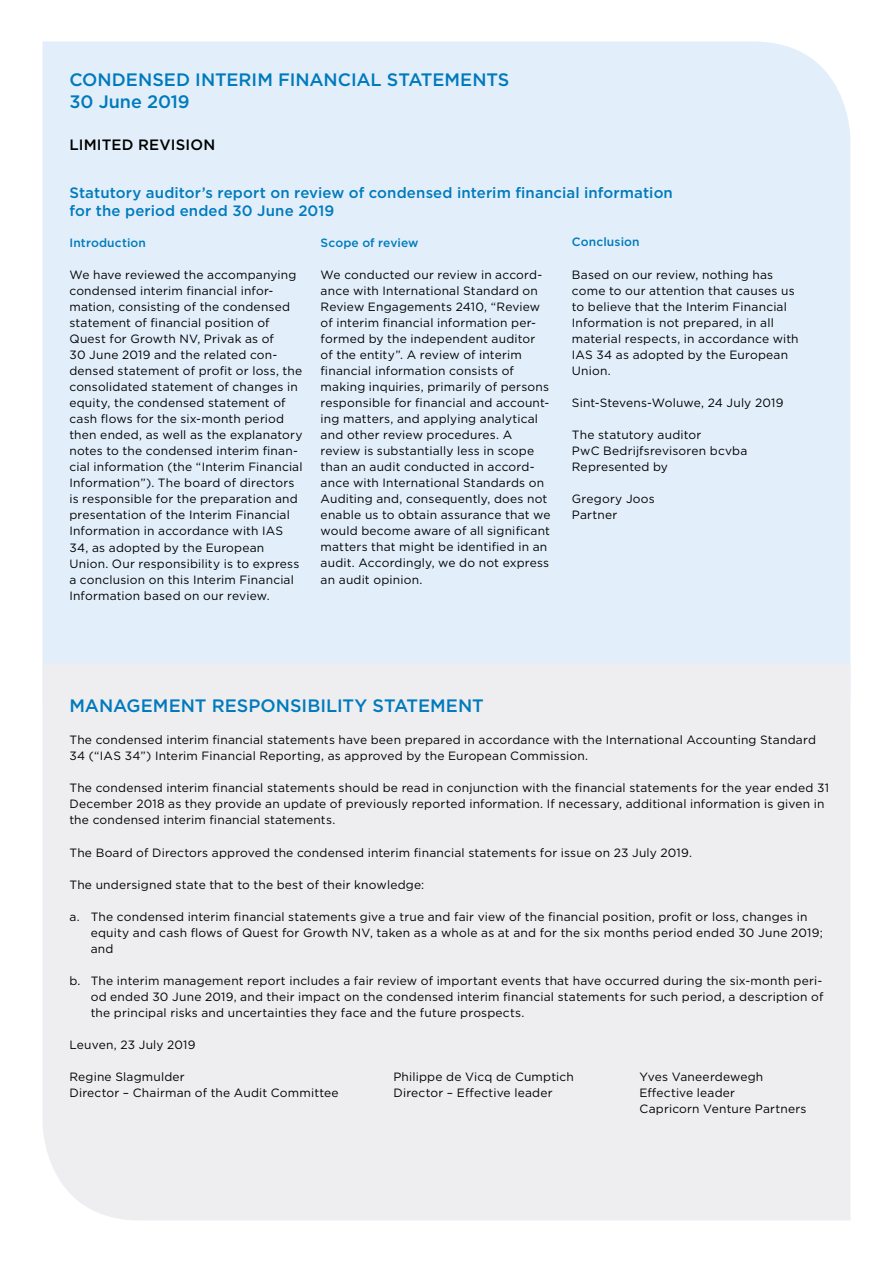
<style>
.page{position:relative;width:893px;height:1263px;background:#fff}
.page>*{position:absolute;margin:0;border:0;box-sizing:border-box;transform-origin:0 0}
.t1{font:500 18px/21.6px "Gotham";color:#007abc}
.t2{font:500 15px/18px "Gotham";letter-spacing:.01em;color:#007abc}
.t3{font:500 15px "Gotham";letter-spacing:.015em;color:#000}
.t4{font:12px/16px "Gotham";letter-spacing:.015em;color:#000}
.t5{font:500 12px "Gotham";letter-spacing:.01em;color:#007abc}
</style>
<div class="page">
<div style="left:43px;top:41px;width:807px;height:622px;background:#e2effa"></div>
<div style="left:43px;top:663px;width:807px;height:557px;background:#eeeef1"></div>
<h1 class="t1" style="left:69px;top:69px;width:442px">CONDENSED INTERIM FINANCIAL STATEMENTS<br>30 June 2019</h1>
<p class="t3" style="left:69px;top:135px;width:147px">LIMITED REVISION</p>
<p class="t2" style="left:69px;top:184px;width:605px">Statutory auditor’s report on review of condensed interim financial information for the period ended 30 June 2019</p>
<p class="t5" style="left:69px;top:235px;width:78px">Introduction</p>
<p class="t4" style="left:69px;top:266px;width:235px">We have reviewed the accompanying condensed interim financial infor&shy;mation, consisting of the condensed statement of financial position of Quest for Growth NV, Privak as of<br>30 June 2019 and the related con&shy;densed statement of profit or loss, the consolidated statement of changes in equity, the condensed statement of cash flows for the six-month period then ended, as well as the explanatory notes to the condensed interim finan&shy;cial information (the “Interim Financial Information”). The board of directors is responsible for the preparation and presentation of the Interim Financial Information in accordance with IAS 34, as adopted by the European Union. Our responsibility is to express a conclusion on this Interim Financial Information based on our review.</p>
<p class="t5" style="left:572px;top:234px;width:69px">Conclusion</p>
<p class="t4" style="left:572px;top:266px;width:228px">Based on our review, nothing has come to our attention that causes us to believe that the Interim Financial<br>Information is not prepared, in all material respects, in accordance with<br>IAS 34 as adopted by the European<br>Union.</p>
<p class="t4" style="left:572px;top:394px;width:213px">Sint-Stevens-Woluwe, 24 July 2019</p>
<p class="t4" style="left:572px;top:426px;width:177px">The statutory auditor<br>PwC Bedrijfsrevisoren bcvba<br>Represented by</p>
<p class="t4" style="left:572px;top:491px;width:84px">Gregory Joos<br>Partner</p>
<p class="t5" style="left:321px;top:234px;width:99px">Scope of review</p>
<p class="t4" style="left:321px;top:266px;width:231px">We conducted our review in accord&shy;ance with International Standard on Review Engagements 2410, “Review of interim financial information per&shy;formed by the independent auditor of the entity”. A review of interim financial information consists of making inquiries, primarily of persons responsible for financial and account&shy;ing matters, and applying analytical and other review procedures. A review is substantially less in scope than an audit conducted in accord&shy;ance with International Standards on Auditing and, consequently, does not enable us to obtain assurance that we would become aware of all significant matters that might be identified in an audit. Accordingly, we do not express an audit opinion.</p>
<h1 class="t1" style="left:69px;top:695px;width:416px">MANAGEMENT RESPONSIBILITY STATEMENT</h1>
<p class="t4" style="left:69px;top:732px;width:748px">The condensed interim financial statements have been prepared in accordance with the International Accounting Standard<br>34 (“IAS 34”) Interim Financial Reporting, as approved by the European Commission.</p>
<p class="t4" style="left:69px;top:780px;width:761px">The condensed interim financial statements should be read in conjunction with the financial statements for the year ended 31<br>December 2018 as they provide an update of previously reported information. If necessary, additional information is given in the condensed interim financial statements.</p>
<p class="t4" style="left:69px;top:844px;width:624px">The Board of Directors approved the condensed interim financial statements for issue on 23 July 2019.</p>
<p class="t4" style="left:69px;top:876px;width:356px">The undersigned state that to the best of their knowledge:</p>
<p class="t4" style="left:91px;top:908px;width:734px;text-indent:-21px">a. The condensed interim financial statements give a true and fair view of the financial position, profit or loss, changes in equity and cash flows of Quest for Growth NV, taken as a whole as at and for the six months period ended 30 June 2019; and</p>
<p class="t4" style="left:91px;top:972px;width:734px;text-align:justify;text-indent:-21px">b. The interim management report includes a fair review of important events that have occurred during the six-month peri&shy;od ended 30 June 2019, and their impact on the condensed interim financial statements for such period, a description of the principal risks and uncertainties they face and the future prospects.</p>
<p class="t4" style="left:69px;top:1037px;width:128px">Leuven, 23 July 2019</p>
<p class="t4" style="left:69px;top:1069px;width:117px">Regine Slagmulder</p>
<p class="t4" style="left:393px;top:1069px;width:182px">Philippe de Vicq de Cumptich</p>
<p class="t4" style="left:639px;top:1069px;width:125px">Yves Vaneerdewegh</p>
<p class="t4" style="left:69px;top:1085px;width:271px">Director – Chairman of the Audit Committee</p>
<p class="t4" style="left:393px;top:1085px;width:161px">Director – Effective leader</p>
<p class="t4" style="left:639px;top:1085px;width:168px">Effective leader<br>Capricorn Venture Partners</p>
</div>
